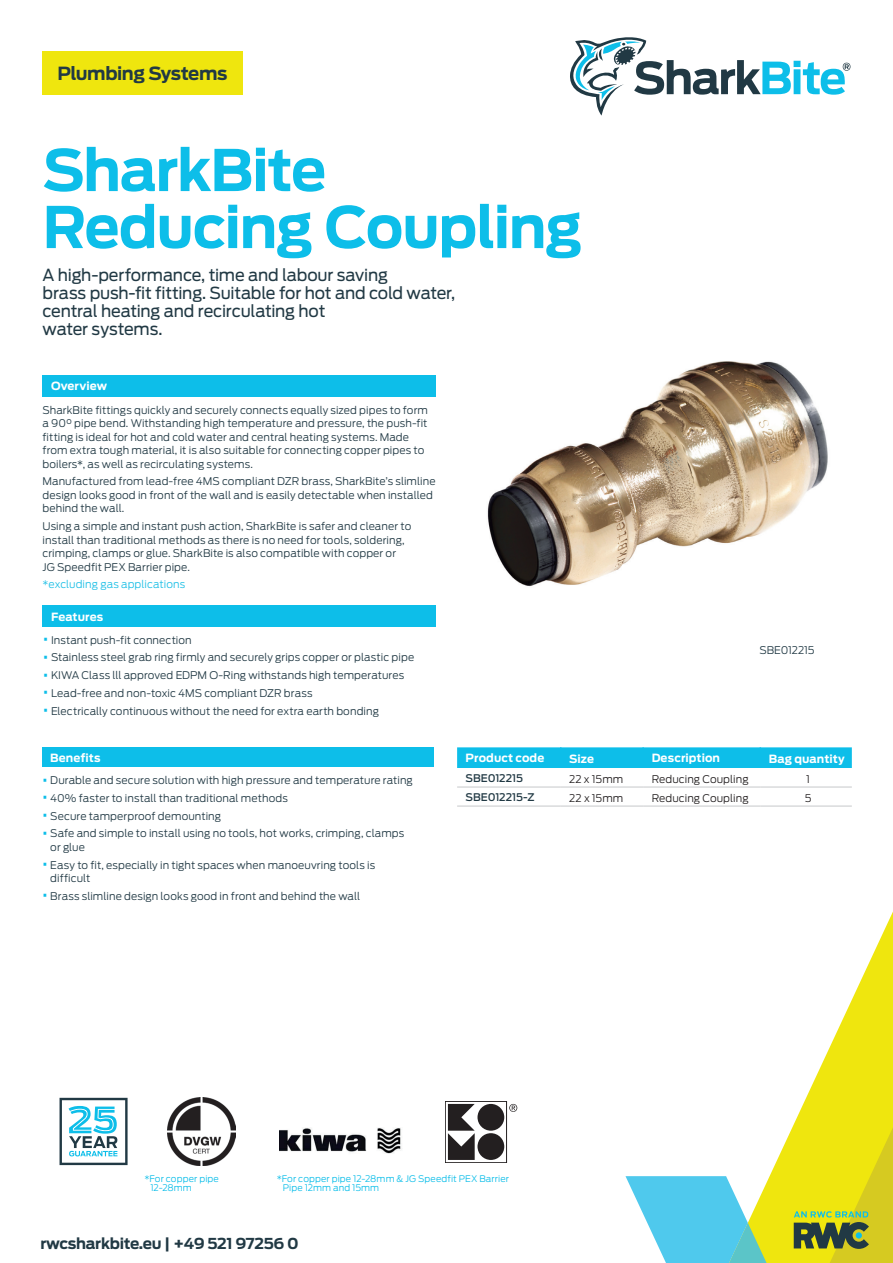
<style>
.page{position:relative;width:893px;height:1263px;background:#fff}
.page>*{position:absolute;margin:0;border:0;box-sizing:border-box;transform-origin:0 0}
.t1{font:700 57px/57px "Antenna";letter-spacing:-.025em;color:#0dbee9}
.t2{font:700 18px "Antenna";letter-spacing:-.025em;color:#213944}
.t3{font:16.5px/18px "Antenna";letter-spacing:-.015em;color:#213944}
.t4{font:700 15px "Antenna";letter-spacing:-.02em;color:#213944}
.t5{font:700 11.25px "Antenna";letter-spacing:.005em;color:#fff}
.t6{font:300 10.5px/13.5px "Antenna";letter-spacing:.005em;color:#213944}
.t7{font:300 10.5px "Antenna";letter-spacing:.01em;color:#231f20}
.t8{font:300 10.5px "Antenna";letter-spacing:.005em;color:#20c0e6}
.t9{font:500 10.5px "Antenna";letter-spacing:-.01em;color:#213944}
.t10{font:300 10.5px "Antenna";letter-spacing:-.015em;color:#213944}
.t11{font:300 9px/9px "Antenna";letter-spacing:.015em;color:#0dbee9}
.s1{font-size:18.9px;color:#0dbee9}
</style>
<div class="page">
<svg style="left:767px;top:911px;width:126px;height:352px"></svg>
<svg style="left:625px;top:1176px;width:142px;height:87px"></svg>
<svg style="left:794px;top:1127px;width:99px;height:136px;background:#cdca1d"></svg>
<svg style="left:570px;top:37px;width:280px;height:79px"></svg>
<div style="left:43px;top:51px;width:200px;height:43px;background:#efe60e"></div>
<div style="left:43px;top:606px;width:393px;height:21px;background:#0dbee9"></div>
<div style="left:457px;top:747px;width:395px;height:21px;background:#0dbee9"></div>
<hr style="left:457px;top:787px;width:104px;height:1px;background:#c7c8ca">
<hr style="left:561px;top:787px;width:82px;height:1px;background:#c7c8ca">
<hr style="left:643px;top:787px;width:117px;height:1px;background:#c7c8ca">
<hr style="left:760px;top:787px;width:92px;height:1px;background:#c7c8ca">
<hr style="left:457px;top:806px;width:104px;height:1px;background:#c7c8ca">
<hr style="left:561px;top:806px;width:82px;height:1px;background:#c7c8ca">
<hr style="left:643px;top:806px;width:117px;height:1px;background:#c7c8ca">
<hr style="left:760px;top:806px;width:92px;height:1px;background:#c7c8ca">
<div style="left:43px;top:375px;width:393px;height:21px;background:#0dbee9"></div>
<div style="left:42px;top:747px;width:392px;height:20px;background:#0dbee9"></div>
<svg style="left:60px;top:1098px;width:68px;height:67px"></svg>
<img style="left:168px;top:1097px;width:68px;height:68px">
<img style="left:279px;top:1128px;width:122px;height:26px">
<div style="left:445px;top:1101px;width:62px;height:62px;border:1px solid #231f20"></div>
<svg style="left:448px;top:1104px;width:27px;height:56px"></svg>
<div style="left:477px;top:1104px;width:27px;height:27px;background:#231f20;border-radius:50%"></div>
<div style="left:477px;top:1133px;width:27px;height:27px;background:#231f20;border-radius:50%"></div>
<svg style="left:509px;top:1104px;width:8px;height:8px"></svg>
<img style="left:487px;top:361px;width:341px;height:226px">
<h2 class="t2" style="left:57px;top:61px;width:172px">Plumbing Systems</h2>
<h1 class="t1" style="left:43px;top:142px;width:541px">SharkBite<br>Reducing Coupling</h1>
<h3 class="t3" style="left:43px;top:266px;width:414px">A high-performance, time and labour saving<br>brass push-fit fitting. Suitable for hot and cold water, central heating and recirculating hot<br>water systems.</h3>
<p class="t5" style="left:51px;top:378px;width:58px">Overview</p>
<p class="t6" style="left:43px;top:403px;width:387px">SharkBite fittings quickly and securely connects equally sized pipes to form a 90° pipe bend. Withstanding high temperature and pressure, the push-fit fitting is ideal for hot and cold water and central heating systems. Made from extra tough material, it is also suitable for connecting copper pipes to boilers*, as well as recirculating systems.</p>
<p class="t6" style="left:43px;top:474px;width:395px">Manufactured from lead-free 4MS compliant DZR brass, SharkBite’s slimline design looks good in front of the wall and is easily detectable when installed behind the wall.</p>
<p class="t6" style="left:43px;top:519px;width:370px">Using a simple and instant push action, SharkBite is safer and cleaner to install than traditional methods as there is no need for tools, soldering, crimping, clamps or glue. SharkBite is also compatible with copper or<br>JG Speedfit PEX Barrier pipe.</p>
<p class="t8" style="left:43px;top:578px;width:144px">*excluding gas applications</p>
<p class="t5" style="left:51px;top:609px;width:54px">Features</p>
<p class="t6" style="left:43px;top:633px;width:151px"><span class="s1">•</span> Instant push-fit connection</p>
<p class="t6" style="left:43px;top:650px;width:373px"><span class="s1">•</span> Stainless steel grab ring firmly and securely grips copper or plastic pipe</p>
<p class="t6" style="left:43px;top:668px;width:363px"><span class="s1">•</span> KIWA Class lll approved EDPM O-Ring withstands high temperatures</p>
<p class="t6" style="left:43px;top:686px;width:272px"><span class="s1">•</span> Lead-free and non-toxic 4MS compliant DZR brass</p>
<p class="t6" style="left:43px;top:704px;width:338px"><span class="s1">•</span> Electrically continuous without the need for extra earth bonding</p>
<p class="t5" style="left:50px;top:750px;width:52px">Benefits</p>
<p class="t6" style="left:42px;top:773px;width:373px"><span class="s1">•</span> Durable and secure solution with high pressure and temperature rating</p>
<p class="t6" style="left:42px;top:791px;width:248px"><span class="s1">•</span> 40% faster to install than traditional methods</p>
<p class="t6" style="left:42px;top:809px;width:181px"><span class="s1">•</span> Secure tamperproof demounting</p>
<p class="t6" style="left:50px;top:826px;width:355px;text-indent:-9px"><span class="s1">•</span> Safe and simple to install using no tools, hot works, crimping, clamps or glue</p>
<p class="t6" style="left:50px;top:858px;width:326px;text-indent:-9px"><span class="s1">•</span> Easy to fit, especially in tight spaces when manoeuvring tools is difficult</p>
<p class="t6" style="left:42px;top:889px;width:320px"><span class="s1">•</span> Brass slimline design looks good in front and behind the wall</p>
<p class="t10" style="left:759px;top:643px;width:56px">SBE012215</p>
<p class="t5" style="left:466px;top:750px;width:80px">Product code</p>
<p class="t5" style="left:569px;top:751px;width:26px">Size</p>
<p class="t5" style="left:652px;top:750px;width:70px">Description</p>
<p class="t5" style="left:769px;top:751px;width:77px">Bag quantity</p>
<p class="t9" style="left:466px;top:771px;width:59px">SBE012215</p>
<p class="t7" style="left:569px;top:772px;width:56px">22 x 15mm</p>
<p class="t7" style="left:652px;top:772px;width:98px">Reducing Coupling</p>
<p class="t7" style="left:806px;top:772px;width:5px">1</p>
<p class="t9" style="left:466px;top:790px;width:70px">SBE012215-Z</p>
<p class="t7" style="left:569px;top:791px;width:56px">22 x 15mm</p>
<p class="t7" style="left:652px;top:791px;width:98px">Reducing Coupling</p>
<p class="t7" style="left:805px;top:791px;width:8px">5</p>
<p class="t11" style="left:150px;top:1174px;width:70px;text-indent:-6px">*For copper pipe<br>12-28mm</p>
<p class="t11" style="left:283px;top:1174px;width:228px;text-indent:-6px">*For copper pipe 12-28mm &amp; JG Speedfit PEX Barrier<br>Pipe 12mm and 15mm</p>
<h3 class="t4" style="left:40px;top:1233px;width:260px">rwcsharkbite.eu | +49 521 97256 0</h3>
</div>
